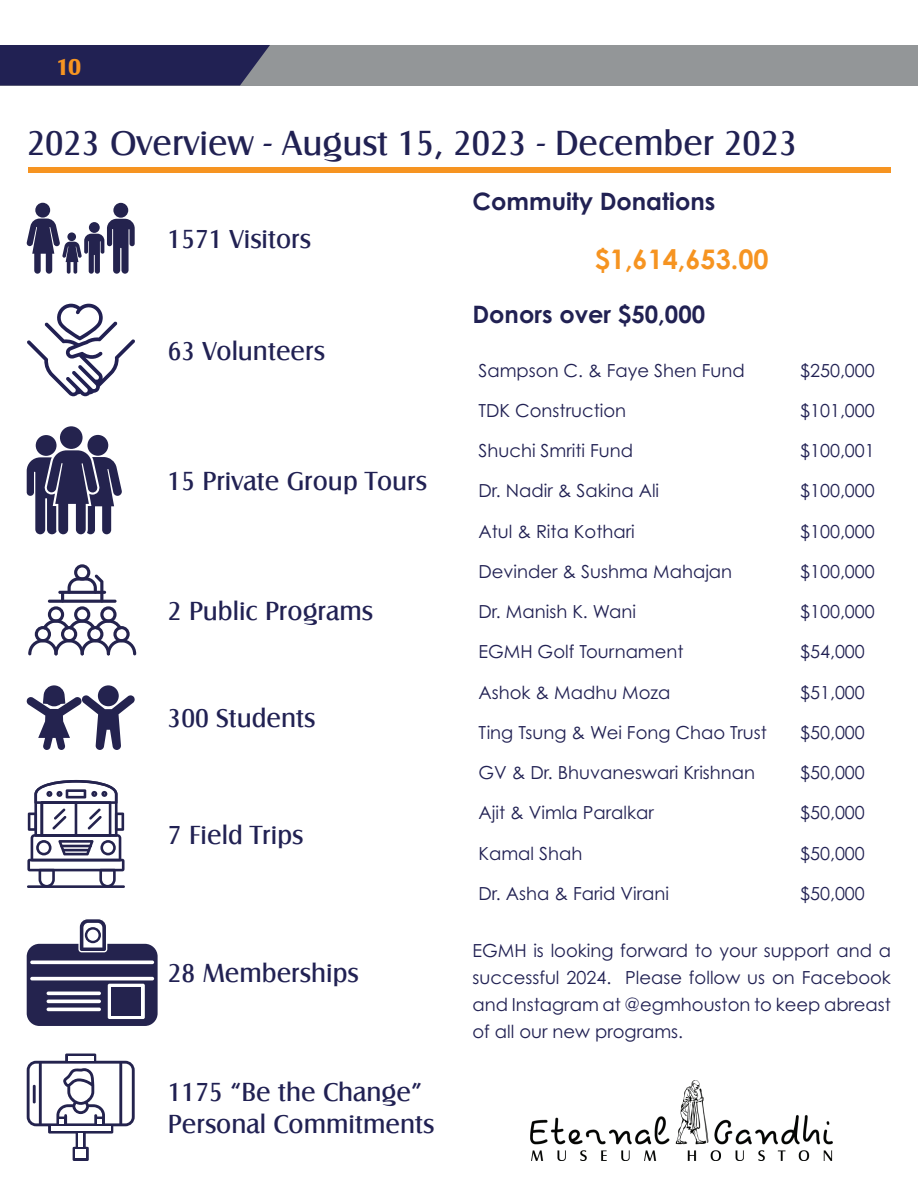
<style>
.page{position:relative;width:918px;height:1188px;background:#fff}
.page>*{position:absolute;margin:0;border:0;box-sizing:border-box;transform-origin:0 0}
.t1{font:36px "Castle T";color:#212153}
.t2{font:27px/32.4px "Castle T";color:#212153}
.t3{font:700 27px "Century Gothic Pro";color:#f69421}
.t4{font:700 24px "Century Gothic Pro";color:#212153}
.t5{font:700 24px "Castle T";color:#f69421}
.t6{font:18px/27px "Century Gothic Pro";color:#212153;text-align:justify}
</style>
<div class="page">
<div style="left:0;top:45px;width:918px;height:41px;background:#939698"></div>
<div style="left:0;top:45px;width:270px;height:40px;background:#212153"></div>
<img style="left:531px;top:1080px;width:302px;height:81px">
<div style="left:28px;top:168px;width:863px;height:5px;background:#f69421"></div>
<svg style="left:27px;top:304px;width:108px;height:92px"></svg>
<svg style="left:27px;top:1054px;width:108px;height:107px"></svg>
<svg style="left:28px;top:564px;width:108px;height:91px"></svg>
<svg style="left:27px;top:780px;width:98px;height:108px"></svg>
<div style="left:36px;top:435px;width:21px;height:21px;background:#24234e;border-radius:50%"></div>
<div style="left:60px;top:426px;width:23px;height:23px;background:#24234e;border-radius:50%"></div>
<div style="left:87px;top:435px;width:21px;height:21px;background:#24234e;border-radius:50%"></div>
<svg style="left:27px;top:450px;width:95px;height:84px"></svg>
<svg style="left:26px;top:685px;width:109px;height:65px"></svg>
<div style="left:113px;top:203px;width:15px;height:15px;background:#24234e;border-radius:50%"></div>
<div style="left:35px;top:203px;width:15px;height:15px;background:#24234e;border-radius:50%"></div>
<svg style="left:26px;top:219px;width:109px;height:55px"></svg>
<div style="left:27px;top:944px;width:131px;height:82px;background:#24234e;border-radius:13px"></div>
<hr style="left:30px;top:961px;width:124px;height:3px;background:#fff;border-radius:2px">
<hr style="left:30px;top:977px;width:124px;height:3px;background:#fff;border-radius:2px">
<hr style="left:47px;top:992px;width:54px;height:3px;background:#fff;border-radius:2px">
<hr style="left:47px;top:1000px;width:54px;height:3px;background:#fff;border-radius:2px">
<hr style="left:47px;top:1008px;width:54px;height:3px;background:#fff;border-radius:2px">
<div style="left:108px;top:984px;width:37px;height:35px;background:#fff;border-radius:2px"></div>
<div style="left:111px;top:987px;width:30px;height:28px;background:#24234e"></div>
<svg style="left:78px;top:919px;width:29px;height:33px"></svg>
<svg style="left:85px;top:927px;width:16px;height:16px"></svg>
<div style="left:87px;top:930px;width:12px;height:11px;background:#fff;border-radius:50%"></div>
<h3 class="t5" style="left:56px;top:53px;width:27px">10</h3>
<h1 class="t1" style="left:27px;top:123px;width:772px">2023 Overview - August 15, 2023 - December 2023</h1>
<h2 class="t2" style="left:168px;top:222px;width:145px">1571 Visitors</h2>
<h2 class="t2" style="left:168px;top:334px;width:159px">63 Volunteers</h2>
<h2 class="t2" style="left:168px;top:465px;width:261px">15 Private Group Tours</h2>
<h2 class="t2" style="left:168px;top:594px;width:207px">2 Public Programs</h2>
<h2 class="t2" style="left:168px;top:702px;width:149px">300 Students</h2>
<h2 class="t2" style="left:168px;top:818px;width:137px">7 Field Trips</h2>
<h2 class="t2" style="left:168px;top:956px;width:192px">28 Memberships</h2>
<h2 class="t2" style="left:168px;top:1075px;width:268px">1175 “Be the Change”<br>Personal Commitments</h2>
<h3 class="t4" style="left:472px;top:186px;width:244px">Commuity Donations</h3>
<h2 class="t3" style="left:595px;top:243px;width:175px">$1,614,653.00</h2>
<h3 class="t4" style="left:472px;top:300px;width:234px">Donors over $50,000</h3>
<p class="t6" style="left:478px;top:357px;width:268px">Sampson C. &amp; Faye Shen Fund</p>
<p class="t6" style="left:800px;top:357px;width:76px">$250,000</p>
<p class="t6" style="left:478px;top:397px;width:149px">TDK Construction</p>
<p class="t6" style="left:800px;top:397px;width:76px">$101,000</p>
<p class="t6" style="left:478px;top:437px;width:156px">Shuchi Smriti Fund</p>
<p class="t6" style="left:800px;top:437px;width:76px">$100,001</p>
<p class="t6" style="left:478px;top:477px;width:182px">Dr. Nadir &amp; Sakina Ali</p>
<p class="t6" style="left:800px;top:477px;width:76px">$100,000</p>
<p class="t6" style="left:478px;top:518px;width:158px">Atul &amp; Rita Kothari</p>
<p class="t6" style="left:800px;top:518px;width:76px">$100,000</p>
<p class="t6" style="left:478px;top:558px;width:255px">Devinder &amp; Sushma Mahajan</p>
<p class="t6" style="left:800px;top:558px;width:76px">$100,000</p>
<p class="t6" style="left:478px;top:598px;width:159px">Dr. Manish K. Wani</p>
<p class="t6" style="left:800px;top:598px;width:76px">$100,000</p>
<p class="t6" style="left:478px;top:638px;width:207px">EGMH Golf Tournament</p>
<p class="t6" style="left:800px;top:638px;width:66px">$54,000</p>
<p class="t6" style="left:478px;top:679px;width:194px">Ashok &amp; Madhu Moza</p>
<p class="t6" style="left:800px;top:679px;width:66px">$51,000</p>
<p class="t6" style="left:478px;top:719px;width:290px">Ting Tsung &amp; Wei Fong Chao Trust</p>
<p class="t6" style="left:800px;top:719px;width:66px">$50,000</p>
<p class="t6" style="left:478px;top:759px;width:278px">GV &amp; Dr. Bhuvaneswari Krishnan</p>
<p class="t6" style="left:800px;top:759px;width:66px">$50,000</p>
<p class="t6" style="left:478px;top:799px;width:177px">Ajit &amp; Vimla Paralkar</p>
<p class="t6" style="left:800px;top:799px;width:66px">$50,000</p>
<p class="t6" style="left:478px;top:839px;width:105px">Kamal Shah</p>
<p class="t6" style="left:800px;top:839px;width:66px">$50,000</p>
<p class="t6" style="left:478px;top:880px;width:192px">Dr. Asha &amp; Farid Virani</p>
<p class="t6" style="left:800px;top:880px;width:66px">$50,000</p>
<p class="t6" style="left:472px;top:936px;width:420px">EGMH is looking forward to your support and a successful 2024. Please follow us on Facebook and Instagram at @egmhouston to keep abreast of all our new programs.</p>
</div>
